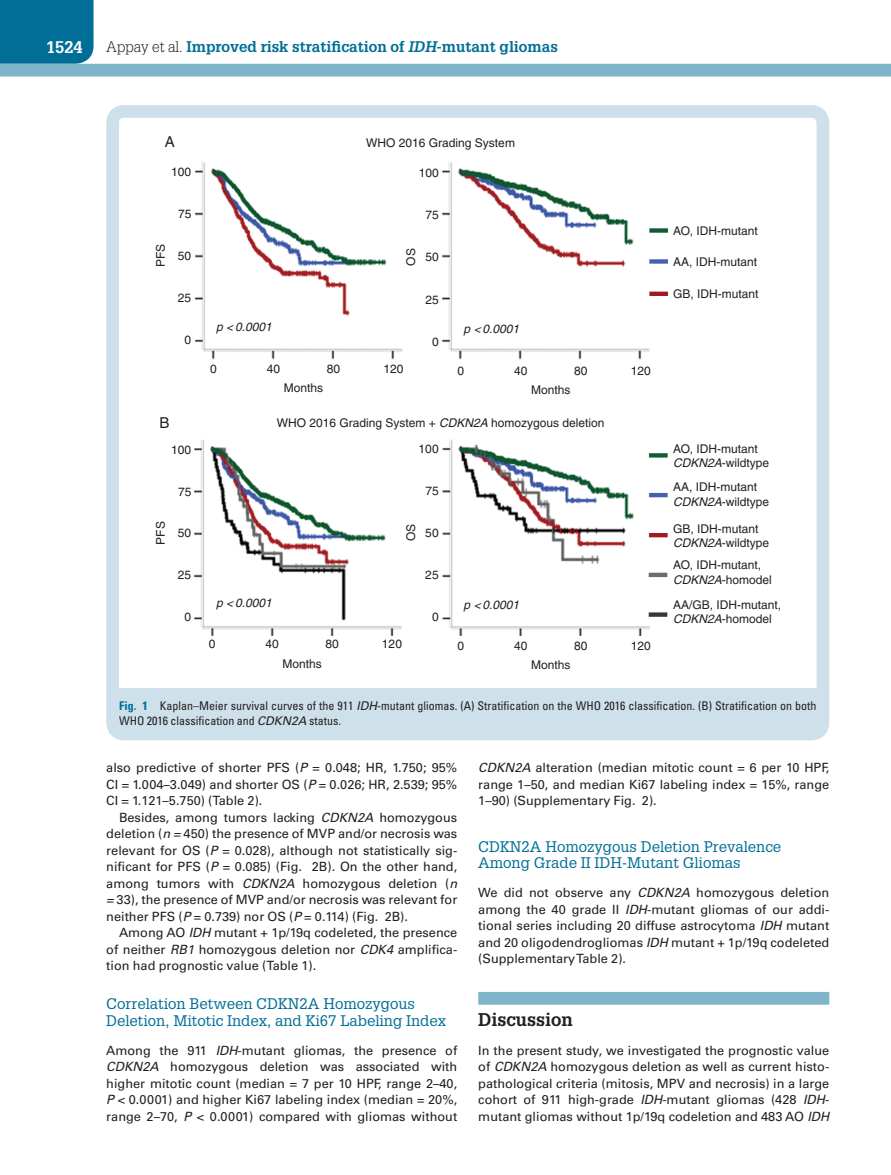
<style>
.page{position:relative;width:891px;height:1175px;background:#fff}
.page>*{position:absolute;margin:0;border:0;box-sizing:border-box;transform-origin:0 0}
.t1{font:700 18px "Glypha LT Std";color:#231f20}
.t2{font:700 16.5px "Glypha LT Std";color:#fff}
.t3{font:15px/16.5px "Glypha LT Std";color:#006e96}
.t4{font:700 15px "Glypha LT Std";color:#006e96}
.t5{font:15px "Helvetica";color:#231f20}
.t6{font:12.75px/16.5px "Univers LT Std";color:#231f20;text-align:justify}
.t7{font:12px/14.4px "Helvetica";color:#231f20}
.t8{font:condensed 12px/15px "Univers LT Std";color:#231f20}
.t9{font:italic 12px "Helvetica";color:#231f20}
.s1{font-weight:300;color:#231f20}
.s2{font-style:italic}
.s3{font-weight:700;color:#006e96}
.s4{font-style:italic;font-stretch:normal}
</style>
<div class="page">
<div style="left:0;top:0;width:94px;height:64px;background:#006e96"></div>
<div style="left:0;top:64px;width:891px;height:12px;background:#7fb4ca"></div>
<div style="left:478px;top:992px;width:351px;height:12px;background:#7fb4ca"></div>
<div style="left:110px;top:688px;width:716px;height:44px;background:#cee0ea"></div>
<img style="left:194px;top:162px;width:474px;height:474px">
<div style="left:106px;top:105px;width:723px;height:635px;border:13px solid #cee0ea;border-radius:12px"></div>
<p class="t2" style="left:46px;top:37px;width:38px">1524</p>
<p class="t4" style="left:106px;top:37px;width:453px"><span class="s1">Appay et al.</span> Improved risk stratification of <span class="s2">IDH</span>-mutant gliomas</p>
<p class="t5" style="left:165px;top:133px;width:12px">A</p>
<p class="t7" style="left:366px;top:136px;width:150px">WHO 2016 Grading System</p>
<p class="t7" style="left:171px;top:164px;width:22px">100</p>
<p class="t7" style="left:419px;top:166px;width:22px">100</p>
<p class="t7" style="left:178px;top:206px;width:15px">75</p>
<p class="t7" style="left:425px;top:208px;width:15px">75</p>
<p class="t7" style="left:673px;top:223px;width:86px">AO, IDH-mutant</p>
<p class="t7" style="left:154px;top:267px;width:25px;rotate:-90deg">PFS</p>
<p class="t7" style="left:178px;top:248px;width:15px">50</p>
<p class="t7" style="left:178px;top:290px;width:15px">25</p>
<p class="t7" style="left:185px;top:332px;width:8px">0</p>
<p class="t9" style="left:216px;top:320px;width:57px">p &lt; 0.0001</p>
<p class="t7" style="left:404px;top:266px;width:19px;rotate:-90deg">OS</p>
<p class="t7" style="left:425px;top:250px;width:15px">50</p>
<p class="t7" style="left:425px;top:292px;width:15px">25</p>
<p class="t7" style="left:432px;top:334px;width:8px">0</p>
<p class="t9" style="left:464px;top:322px;width:57px">p &lt;0.0001</p>
<p class="t7" style="left:673px;top:255px;width:86px">AA, IDH-mutant</p>
<p class="t7" style="left:673px;top:286px;width:87px">GB, IDH-mutant</p>
<p class="t7" style="left:210px;top:361px;width:8px">0</p>
<p class="t7" style="left:267px;top:361px;width:15px">40</p>
<p class="t7" style="left:327px;top:361px;width:15px">80</p>
<p class="t7" style="left:383px;top:361px;width:22px">120</p>
<p class="t7" style="left:458px;top:363px;width:8px">0</p>
<p class="t7" style="left:514px;top:363px;width:15px">40</p>
<p class="t7" style="left:574px;top:363px;width:15px">80</p>
<p class="t7" style="left:631px;top:363px;width:22px">120</p>
<p class="t7" style="left:284px;top:381px;width:41px">Months</p>
<p class="t7" style="left:531px;top:382px;width:41px">Months</p>
<p class="t5" style="left:159px;top:414px;width:12px">B</p>
<p class="t7" style="left:277px;top:415px;width:329px">WHO 2016 Grading System + <span class="s2">CDKN2A</span> homozygous deletion</p>
<p class="t7" style="left:171px;top:442px;width:22px">100</p>
<p class="t7" style="left:419px;top:441px;width:22px">100</p>
<p class="t7" style="left:673px;top:441px;width:98px">AO, IDH-mutant<br><span class="s2">CDKN2A</span>-wildtype</p>
<p class="t7" style="left:178px;top:484px;width:15px">75</p>
<p class="t7" style="left:425px;top:483px;width:15px">75</p>
<p class="t7" style="left:673px;top:480px;width:98px">AA, IDH-mutant<br><span class="s2">CDKN2A</span>-wildtype</p>
<p class="t7" style="left:154px;top:544px;width:25px;rotate:-90deg">PFS</p>
<p class="t7" style="left:178px;top:526px;width:15px">50</p>
<p class="t7" style="left:178px;top:568px;width:15px">25</p>
<p class="t7" style="left:185px;top:609px;width:8px">0</p>
<p class="t9" style="left:216px;top:595px;width:57px">p &lt; 0.0001</p>
<p class="t7" style="left:404px;top:541px;width:19px;rotate:-90deg">OS</p>
<p class="t7" style="left:425px;top:525px;width:15px">50</p>
<p class="t7" style="left:425px;top:567px;width:15px">25</p>
<p class="t7" style="left:432px;top:609px;width:8px">0</p>
<p class="t9" style="left:464px;top:597px;width:57px">p &lt;0.0001</p>
<p class="t7" style="left:673px;top:521px;width:98px">GB, IDH-mutant<br><span class="s2">CDKN2A</span>-wildtype</p>
<p class="t7" style="left:673px;top:558px;width:100px">AO, IDH-mutant,<br><span class="s2">CDKN2A</span>-homodel</p>
<p class="t7" style="left:673px;top:597px;width:109px">AA/GB, IDH-mutant,<br><span class="s2">CDKN2A</span>-homodel</p>
<p class="t7" style="left:209px;top:637px;width:8px">0</p>
<p class="t7" style="left:265px;top:637px;width:15px">40</p>
<p class="t7" style="left:325px;top:637px;width:15px">80</p>
<p class="t7" style="left:382px;top:637px;width:22px">120</p>
<p class="t7" style="left:458px;top:638px;width:8px">0</p>
<p class="t7" style="left:514px;top:638px;width:15px">40</p>
<p class="t7" style="left:574px;top:638px;width:15px">80</p>
<p class="t7" style="left:631px;top:638px;width:22px">120</p>
<p class="t7" style="left:282px;top:656px;width:41px">Months</p>
<p class="t7" style="left:531px;top:658px;width:41px">Months</p>
<p class="t8" style="left:119px;top:697px;width:699px"><span class="s3">Fig. 1</span> Kaplan–Meier survival curves of the 911 <span class="s4">IDH</span>-mutant gliomas. (A) Stratification on the WHO 2016 classification. (B) Stratification on both<br>WHO 2016 classification and <span class="s4">CDKN2A</span> status.</p>
<p class="t6" style="left:106px;top:759px;width:353px">also predictive of shorter PFS (<span class="s2">P</span> = 0.048; HR, 1.750; 95% CI = 1.004–3.049) and shorter OS (<span class="s2">P</span> = 0.026; HR, 2.539; 95% CI = 1.121–5.750) (Table 2).</p>
<p class="t6" style="left:106px;top:809px;width:353px;text-indent:13px">Besides, among tumors lacking <span class="s2">CDKN2A</span> homozygous deletion (<span class="s2">n =</span> 450) the presence of MVP and/or necrosis was relevant for OS (<span class="s2">P</span> = 0.028), although not statistically sig&shy;nificant for PFS (<span class="s2">P</span> = 0.085) (Fig. 2B). On the other hand, among tumors with <span class="s2">CDKN2A</span> homozygous deletion (<span class="s2">n =</span> 33), the presence of MVP and/or necrosis was relevant for neither PFS (<span class="s2">P</span> = 0.739) nor OS (<span class="s2">P</span> = 0.114) (Fig. 2B).</p>
<p class="t6" style="left:106px;top:924px;width:352px;text-indent:13px">Among AO <span class="s2">IDH</span> mutant + 1p/19q codeleted, the presence of neither <span class="s2">RB1</span> homozygous deletion nor <span class="s2">CDK4</span> amplifica&shy;tion had prognostic value (Table 1).</p>
<p class="t3" style="left:106px;top:995px;width:341px">Correlation Between CDKN2A Homozygous<br>Deletion, Mitotic Index, and Ki67 Labeling Index</p>
<p class="t6" style="left:106px;top:1042px;width:353px">Among the 911 <span class="s2">IDH</span>-mutant gliomas, the presence of <span class="s2">CDKN2A</span> homozygous deletion was associated with higher mitotic count (median = 7 per 10 HPF, range 2–40, <span class="s2">P</span> &lt; 0.0001) and higher Ki67 labeling index (median = 20%, range 2–70, <span class="s2">P</span> &lt; 0.0001) compared with gliomas without</p>
<p class="t6" style="left:478px;top:759px;width:353px"><span class="s2">CDKN2A</span> alteration (median mitotic count = 6 per 10 HPF, range 1–50, and median Ki67 labeling index = 15%, range 1–90) (Supplementary Fig. 2).</p>
<p class="t3" style="left:478px;top:837px;width:304px">CDKN2A Homozygous Deletion Prevalence<br>Among Grade II IDH-Mutant Gliomas</p>
<p class="t6" style="left:478px;top:884px;width:353px">We did not observe any <span class="s2">CDKN2A</span> homozygous deletion among the 40 grade II <span class="s2">IDH</span>-mutant gliomas of our addi&shy;tional series including 20 diffuse astrocytoma <span class="s2">IDH</span> mutant and 20 oligodendrogliomas <span class="s2">IDH</span> mutant + 1p/19q codeleted (Supplementary Table 2).</p>
<h1 class="t1" style="left:478px;top:1008px;width:96px">Discussion</h1>
<p class="t6" style="left:478px;top:1042px;width:353px">In the present study, we investigated the prognostic value of <span class="s2">CDKN2A</span> homozygous deletion as well as current histo&shy;pathological criteria (mitosis, MPV and necrosis) in a large cohort of 911 high-grade <span class="s2">IDH</span>-mutant gliomas (428 <span class="s2">IDH&shy;</span>mutant gliomas without 1p/19q codeletion and 483 AO <span class="s2">IDH</span></p>
</div>
